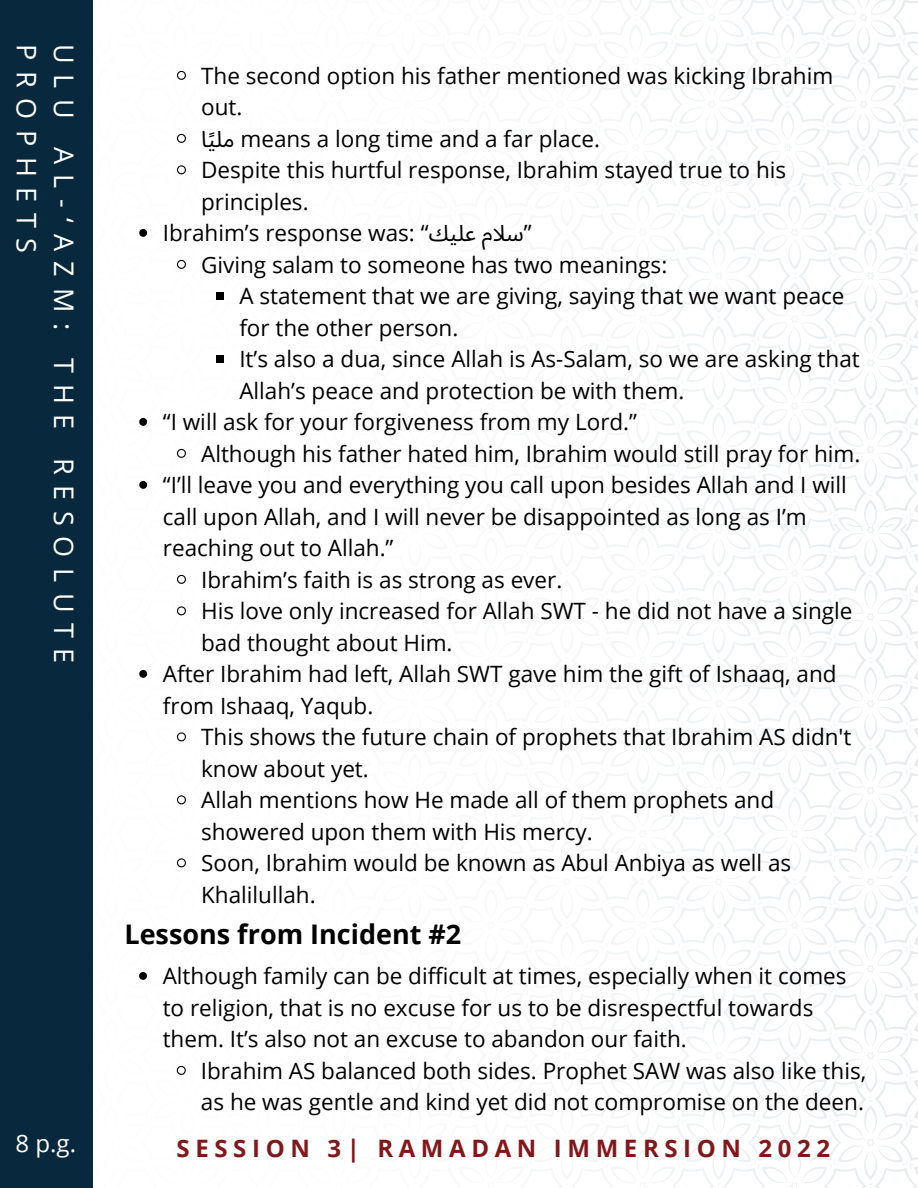
<style>
.page{position:relative;width:918px;height:1188px;background:#fff}
.page>*{position:absolute;margin:0;border:0;box-sizing:border-box;transform-origin:0 0}
.t1{font:27px/37px "Open Sans";letter-spacing:.395em;color:#fff}
.t2{font:700 27px "Open Sans";color:#000}
.t3{font:700 24px "Open Sans";letter-spacing:.235em;color:#82171a}
.t4{font:24px "Open Sans";color:#fff}
.t5{font:22.5px/31.5px "Open Sans";color:#000}
.s1{font-family:"Noto Sans Arabic"}
</style>
<div class="page">
<img style="left:92px;top:535px;width:826px;height:653px">
<img style="left:92px;top:190px;width:826px;height:345px">
<img style="left:92px;top:0;width:826px;height:190px">
<div style="left:0;top:0;width:92px;height:1188px;background:#08293d"></div>
<svg style="left:176px;top:70px;width:11px;height:11px"></svg>
<svg style="left:176px;top:133px;width:11px;height:11px"></svg>
<svg style="left:176px;top:165px;width:11px;height:10px"></svg>
<svg style="left:139px;top:229px;width:8px;height:8px"></svg>
<svg style="left:176px;top:259px;width:11px;height:11px"></svg>
<div style="left:216px;top:292px;width:8px;height:8px;background:#000"></div>
<div style="left:216px;top:355px;width:8px;height:8px;background:#000"></div>
<svg style="left:139px;top:418px;width:8px;height:8px"></svg>
<svg style="left:176px;top:448px;width:11px;height:11px"></svg>
<svg style="left:139px;top:481px;width:8px;height:8px"></svg>
<svg style="left:176px;top:574px;width:11px;height:11px"></svg>
<svg style="left:176px;top:606px;width:11px;height:10px"></svg>
<svg style="left:139px;top:670px;width:8px;height:8px"></svg>
<svg style="left:176px;top:732px;width:11px;height:10px"></svg>
<svg style="left:176px;top:795px;width:11px;height:10px"></svg>
<svg style="left:176px;top:858px;width:11px;height:10px"></svg>
<svg style="left:139px;top:972px;width:8px;height:8px"></svg>
<svg style="left:176px;top:1065px;width:11px;height:11px"></svg>
<p class="t1" style="left:83px;top:44px;width:621px;rotate:90deg">ULU AL-‘AZM: THE RESOLUTE<br>PROPHETS</p>
<p class="t5" style="left:201px;top:59px;width:634px">The second option his father mentioned was kicking Ibrahim out.</p>
<p class="t5" style="left:201px;top:122px;width:400px"><span class="s1">ياً مل</span> means a long time and a far place.</p>
<p class="t5" style="left:201px;top:154px;width:587px">Despite this hurtful response, Ibrahim stayed true to his principles.</p>
<p class="t5" style="left:163px;top:217px;width:370px">Ibrahim’s response was: “<span class="s1">ك علي سا ل م</span> “</p>
<p class="t5" style="left:201px;top:248px;width:468px">Giving salam to someone has two meanings:</p>
<p class="t5" style="left:239px;top:280px;width:607px">A statement that we are giving, saying that we want peace for the other person.</p>
<p class="t5" style="left:239px;top:343px;width:622px">It’s also a dua, since Allah is As-Salam, so we are asking that<br>Allah’s peace and protection be with them.</p>
<p class="t5" style="left:163px;top:406px;width:476px">“I will ask for your forgiveness from my Lord.”</p>
<p class="t5" style="left:201px;top:437px;width:661px">Although his father hated him, Ibrahim would still pray for him.</p>
<p class="t5" style="left:163px;top:469px;width:685px">“I’ll leave you and everything you call upon besides Allah and I will call upon Allah, and I will never be disappointed as long as I’m reaching out to Allah.”</p>
<p class="t5" style="left:201px;top:563px;width:363px">Ibrahim’s faith is as strong as ever.</p>
<p class="t5" style="left:201px;top:595px;width:653px">His love only increased for Allah SWT - he did not have a single bad thought about Him.</p>
<p class="t5" style="left:163px;top:658px;width:675px">After Ibrahim had left, Allah SWT gave him the gift of Ishaaq, and from Ishaaq, Yaqub.</p>
<p class="t5" style="left:201px;top:721px;width:652px">This shows the future chain of prophets that Ibrahim AS didn't know about yet.</p>
<p class="t5" style="left:201px;top:784px;width:575px">Allah mentions how He made all of them prophets and showered upon them with His mercy.</p>
<p class="t5" style="left:201px;top:847px;width:592px">Soon, Ibrahim would be known as Abul Anbiya as well as<br>Khalilullah.</p>
<p class="t2" style="left:124px;top:915px;width:338px">Lessons from Incident #2</p>
<p class="t5" style="left:163px;top:960px;width:685px">Although family can be difficult at times, especially when it comes to religion, that is no excuse for us to be disrespectful towards them. It’s also not an excuse to abandon our faith.</p>
<p class="t5" style="left:201px;top:1054px;width:667px">Ibrahim AS balanced both sides. Prophet SAW was also like this, as he was gentle and kind yet did not compromise on the deen.</p>
<p class="t4" style="left:16px;top:1127px;width:15px">2</p>
<p class="t4" style="left:16px;top:1127px;width:62px">8 p.g.</p>
<p class="t3" style="left:177px;top:1131px;width:655px">SESSION 3| RAMADAN IMMERSION 2022</p>
</div>
